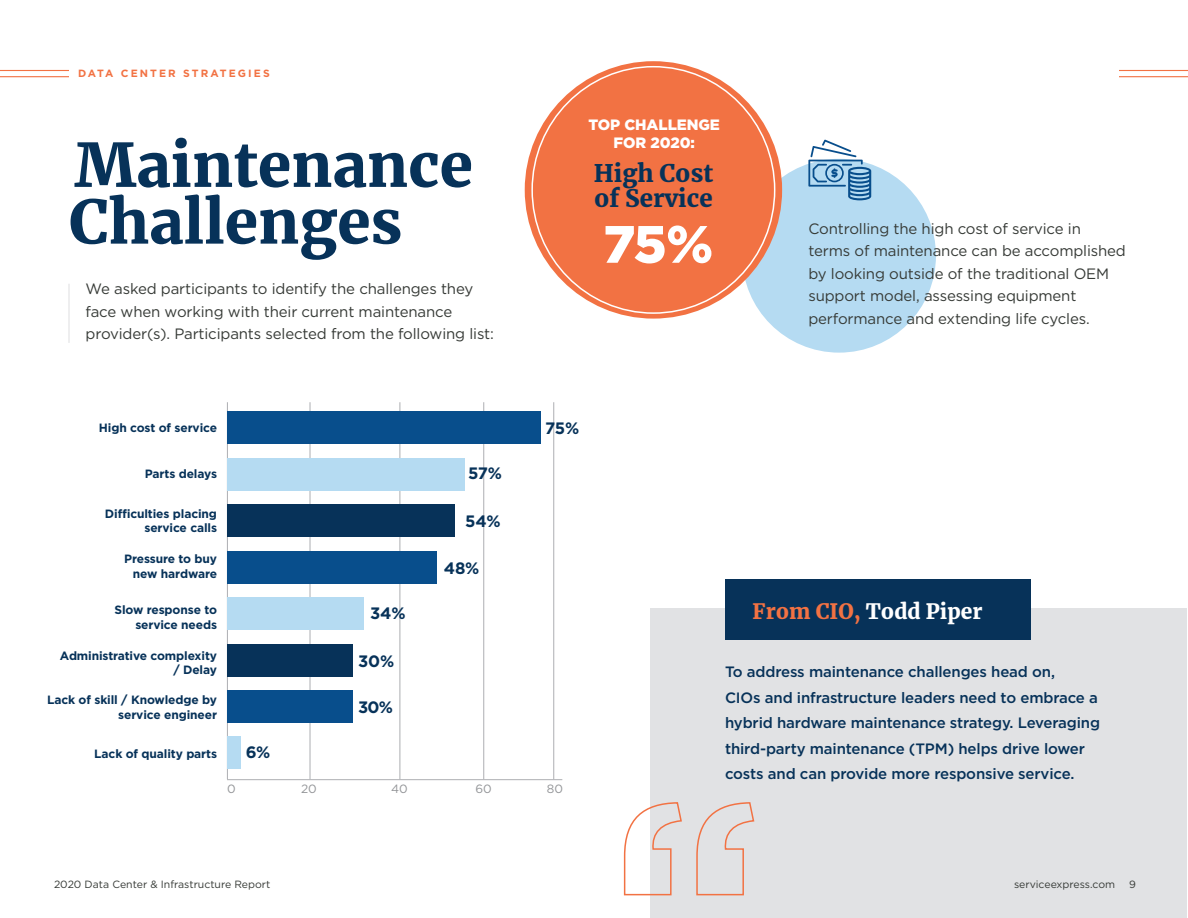
<style>
.page{position:relative;width:1188px;height:918px;background:#fff}
.page>*{position:absolute;margin:0;border:0;box-sizing:border-box;transform-origin:0 0}
.t1{font:900 60px "Merriweather";color:#073259}
.t2{font:900 52.5px "Gotham";color:#fff}
.t3{font:900 24px/25.5px "Merriweather";color:#073259}
.t4{font:900 21px "Merriweather";color:#fff}
.t5{font:700 16.5px "Gotham";letter-spacing:-.01em;color:#073259}
.t6{font:15px/22.5px "Gotham";letter-spacing:-.01em;color:#363a36}
.t7{font:500 15px/25.5px "Gotham";letter-spacing:-.01em;color:#073259}
.t8{font:900 15px/18px "Gotham";letter-spacing:-.005em;color:#fff;text-align:center}
.t9{font:700 12px/14.4px "Gotham";letter-spacing:-.01em;color:#073259;text-align:right}
.t10{font:12px "Gotham";letter-spacing:-.01em;color:#939598}
.t11{font:10.5px "Gotham";color:#363a36}
.t12{font:700 10.5px "Gotham";letter-spacing:.2em;color:#f27243}
.s1{color:#f27243}
</style>
<div class="page">
<hr style="left:400px;top:402px;width:1px;height:377px;background:#adaeb2">
<hr style="left:483px;top:402px;width:1px;height:377px;background:#adaeb2">
<hr style="left:553px;top:402px;width:1px;height:377px;background:#adaeb2">
<hr style="left:310px;top:402px;width:1px;height:377px;background:#adaeb2">
<hr style="left:227px;top:402px;width:1px;height:377px;background:#adaeb2">
<hr style="left:227px;top:779px;width:335px;height:1px;background:#adaeb2">
<div style="left:651px;top:608px;width:536px;height:310px;background:#e1e2e4"></div>
<div style="left:725px;top:579px;width:305px;height:61px;background:#073259"></div>
<hr style="left:0;top:70px;width:69px;height:1px;background:#f27243">
<hr style="left:0;top:76px;width:69px;height:1px;background:#f27243">
<hr style="left:1119px;top:70px;width:69px;height:1px;background:#f27243">
<hr style="left:1119px;top:76px;width:69px;height:1px;background:#f27243">
<div style="left:228px;top:737px;width:13px;height:32px;background:#b5dbf2"></div>
<div style="left:228px;top:690px;width:125px;height:33px;background:#084e8c"></div>
<div style="left:228px;top:644px;width:125px;height:32px;background:#073259"></div>
<div style="left:228px;top:598px;width:136px;height:32px;background:#b5dbf2"></div>
<div style="left:228px;top:551px;width:209px;height:32px;background:#084e8c"></div>
<div style="left:228px;top:505px;width:227px;height:32px;background:#073259"></div>
<div style="left:228px;top:458px;width:237px;height:32px;background:#b5dbf2"></div>
<div style="left:228px;top:412px;width:313px;height:32px;background:#084e8c"></div>
<hr style="left:68px;top:284px;width:2px;height:59px;background:#e1e2e4">
<svg style="left:623px;top:801px;width:132px;height:95px"></svg>
<div style="left:742px;top:159px;width:194px;height:194px;background:#b5dbf2;border-radius:50%"></div>
<div style="left:525px;top:61px;width:257px;height:258px;background:#f27243;border-radius:50%"></div>
<svg style="left:808px;top:140px;width:63px;height:60px"></svg>
<p class="t12" style="left:78px;top:69px;width:193px">DATA CENTER STRATEGIES</p>
<h1 class="t1" style="left:74px;top:136px;width:400px">Maintenance</h1>
<h1 class="t1" style="left:69px;top:193px;width:335px">Challenges</h1>
<p class="t6" style="left:86px;top:279px;width:410px">We asked participants to identify the challenges they face when working with their current maintenance provider(s). Participants selected from the following list:</p>
<p class="t8" style="left:589px;top:116px;width:133px">TOP CHALLENGE<br>FOR 2020:</p>
<h3 class="t3" style="left:594px;top:162px;width:121px">High Cost of Service</h3>
<h2 class="t2" style="left:603px;top:221px;width:112px">75%</h2>
<p class="t6" style="left:808px;top:218px;width:319px">Controlling the high cost of service in terms of maintenance can be accomplished by looking outside of the traditional OEM support model, assessing equipment performance and extending life cycles.</p>
<p class="t9" style="left:99px;top:422px;width:120px">High cost of service</p>
<p class="t5" style="left:545px;top:421px;width:36px">75%</p>
<p class="t9" style="left:145px;top:467px;width:74px">Parts delays</p>
<p class="t5" style="left:468px;top:465px;width:35px">57%</p>
<p class="t9" style="left:105px;top:507px;width:114px">Difficulties placing service calls</p>
<p class="t9" style="left:124px;top:552px;width:94px">Pressure to buy new hardware</p>
<p class="t5" style="left:465px;top:514px;width:37px">54%</p>
<p class="t5" style="left:444px;top:560px;width:37px">48%</p>
<p class="t9" style="left:114px;top:604px;width:104px">Slow response to service needs</p>
<p class="t9" style="left:60px;top:649px;width:159px">Administrative complexity / Delay</p>
<p class="t9" style="left:47px;top:693px;width:171px">Lack of skill / Knowledge by service engineer</p>
<p class="t9" style="left:94px;top:747px;width:124px">Lack of quality parts</p>
<p class="t5" style="left:370px;top:606px;width:37px">34%</p>
<p class="t5" style="left:358px;top:653px;width:38px">30%</p>
<p class="t5" style="left:246px;top:745px;width:26px">6%</p>
<p class="t5" style="left:358px;top:700px;width:36px">30%</p>
<p class="t10" style="left:227px;top:783px;width:10px">0</p>
<p class="t10" style="left:301px;top:783px;width:17px">20</p>
<p class="t10" style="left:391px;top:783px;width:18px">40</p>
<p class="t10" style="left:476px;top:783px;width:18px">60</p>
<p class="t10" style="left:547px;top:783px;width:18px">80</p>
<h3 class="t4" style="left:753px;top:601px;width:231px"><span class="s1">From CIO,</span> Todd Piper</h3>
<p class="t7" style="left:725px;top:660px;width:377px">To address maintenance challenges head on,<br>CIOs and infrastructure leaders need to embrace a hybrid hardware maintenance strategy. Leveraging third-party maintenance (TPM) helps drive lower costs and can provide more responsive service.</p>
<p class="t11" style="left:54px;top:880px;width:218px">2020 Data Center &amp; Infrastructure Report</p>
<p class="t11" style="left:1014px;top:880px;width:103px">serviceexpress.com</p>
<p class="t11" style="left:1129px;top:880px;width:8px">9</p>
</div>
